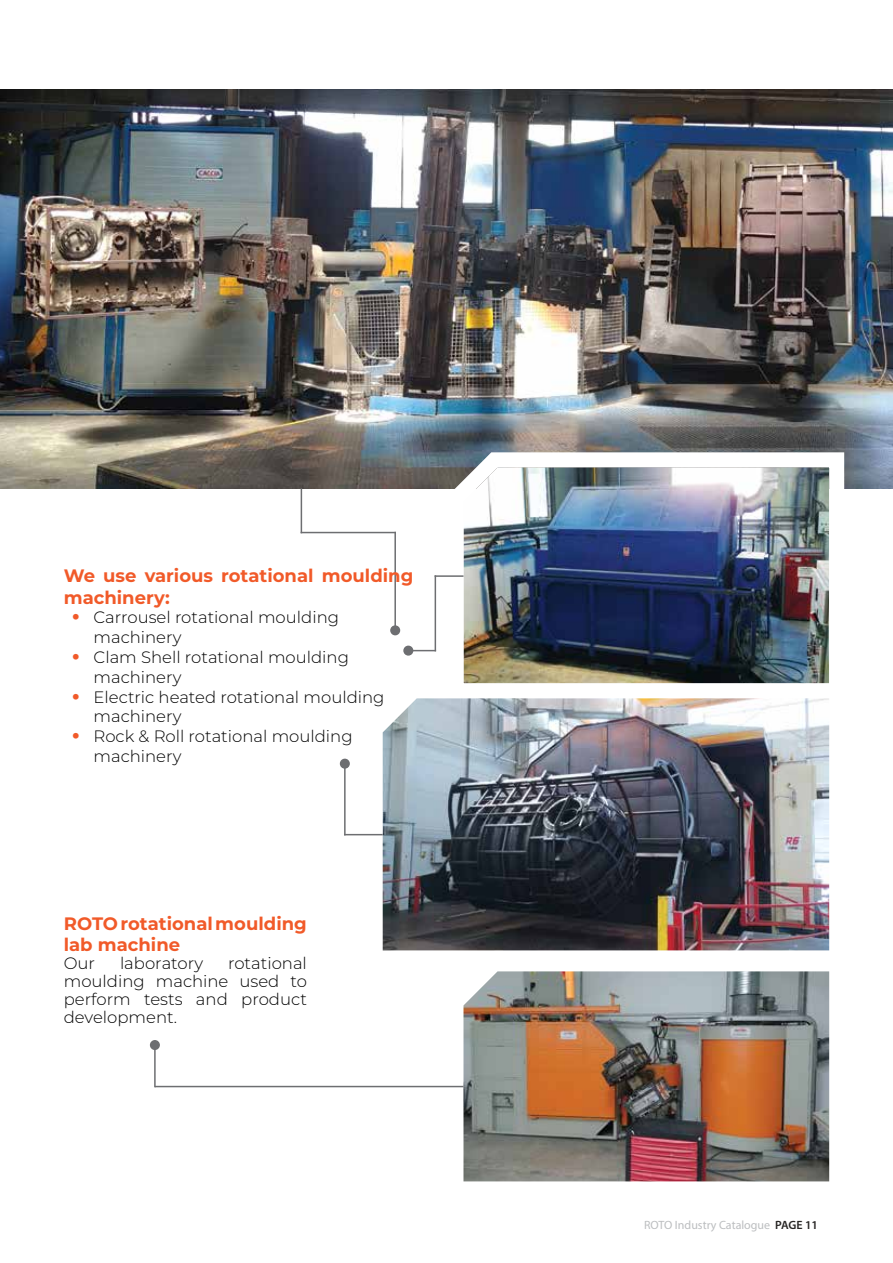
<style>
.page{position:relative;width:893px;height:1263px;background:#fff}
.page>*{position:absolute;margin:0;border:0;box-sizing:border-box;transform-origin:0 0}
.t1{font:700 18px/21.6px "Montserrat";color:#f15a29}
.t2{font:300 16.5px/19.8px "Montserrat";color:#000}
.t3{font:12px "Myriad Pro";color:#bcbec0}
.s1{font-family:"Myriad Pro";font-weight:600;font-size:24px;color:#f15a29}
.s2{font-weight:600;color:#272524}
</style>
<div class="page">
<img style="left:463px;top:971px;width:366px;height:210px">
<div style="left:151px;top:1041px;width:8px;height:8px;background:#6d6e71;border-radius:50%"></div>
<div style="left:150px;top:1040px;width:10px;height:10px;border:2px solid #6d6e71;border-radius:50%"></div>
<hr style="left:154px;top:1045px;width:2px;height:42px;background:#6d6e71">
<hr style="left:155px;top:1086px;width:308px;height:1px;background:#6d6e71">
<img style="left:0;top:89px;width:893px;height:399px">
<div style="left:391px;top:626px;width:8px;height:9px;background:#6d6e71;border-radius:50%"></div>
<div style="left:390px;top:625px;width:10px;height:10px;border:2px solid #6d6e71;border-radius:50%"></div>
<hr style="left:394px;top:532px;width:2px;height:98px;background:#6d6e71">
<img style="left:435px;top:441px;width:417px;height:243px">
<img style="left:383px;top:698px;width:446px;height:252px">
<div style="left:404px;top:646px;width:9px;height:9px;background:#6d6e71;border-radius:50%"></div>
<div style="left:403px;top:646px;width:10px;height:10px;border:2px solid #6d6e71;border-radius:50%"></div>
<hr style="left:435px;top:575px;width:1px;height:76px;background:#6d6e71">
<hr style="left:435px;top:575px;width:28px;height:2px;background:#6d6e71">
<div style="left:341px;top:759px;width:8px;height:9px;background:#6d6e71;border-radius:50%"></div>
<div style="left:340px;top:759px;width:10px;height:10px;border:2px solid #6d6e71;border-radius:50%"></div>
<hr style="left:344px;top:834px;width:39px;height:1px;background:#6d6e71">
<svg style="left:410px;top:650px;width:25px;height:1px"></svg>
<hr style="left:301px;top:488px;width:1px;height:45px;background:#6d6e71">
<hr style="left:301px;top:532px;width:95px;height:1px;background:#6d6e71">
<hr style="left:344px;top:762px;width:2px;height:73px;background:#6d6e71">
<p class="t1" style="left:64px;top:564px;width:351px">We use various rotational moulding machinery:</p>
<p class="t2" style="left:94px;top:607px;width:247px;text-indent:-21px"><span class="s1">•</span> Carrousel rotational moulding machinery</p>
<p class="t2" style="left:94px;top:647px;width:257px;text-indent:-21px"><span class="s1">•</span> Clam Shell rotational moulding machinery</p>
<p class="t2" style="left:94px;top:686px;width:292px;text-indent:-21px"><span class="s1">•</span> Electric heated rotational moulding machinery</p>
<p class="t2" style="left:94px;top:726px;width:261px;text-indent:-21px"><span class="s1">•</span> Rock &amp; Roll rotational moulding machinery</p>
<p class="t1" style="left:64px;top:912px;width:245px">ROTO rotational moulding lab machine</p>
<p class="t2" style="left:64px;top:953px;width:33px">Our</p>
<p class="t2" style="left:120px;top:953px;width:85px">laboratory</p>
<p class="t2" style="left:64px;top:954px;width:245px;line-height:18px;text-align:justify;text-indent:164px">rotational moulding machine used to perform tests and product development.</p>
<p class="t3" style="left:644px;top:1217px;width:175px">ROTO Industry Catalogue <span class="s2">PAGE 11</span></p>
</div>
